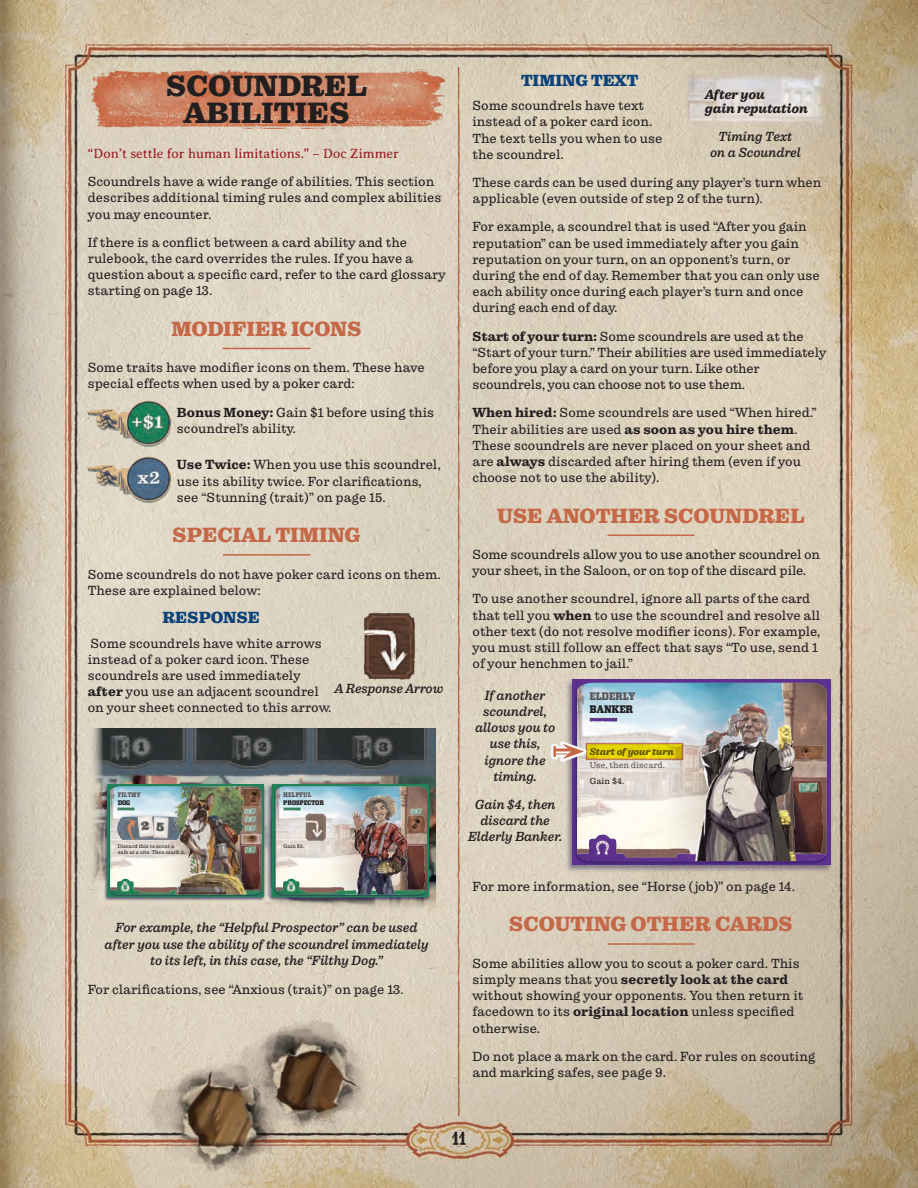
<style>
.page{position:relative;width:918px;height:1188px;background:#fff}
.page>*{position:absolute;margin:0;border:0;box-sizing:border-box;transform-origin:0 0}
.Heading_1{font:900 30px/27px "Pulpo";color:#231f20;text-align:center}
.Heading_2{font:900 21px "Pulpo";color:#c56847}
.Heading_3{font:900 16.5px "Pulpo";color:#0b4379}
.t1{font:16.5px "Golden Age";color:#231f20}
.Body{font:300 13.5px/16.2px "Pulpo";color:#231f20}
.Example_Text{font:italic 13.5px/16.2px "Pulpo";color:#231f20;text-align:center}
.Body__Tabbed_in_List{font:300 13.5px/16.2px "Pulpo";color:#231f20}
.Flavor__quotes{font:300 13.5px "Averia Serif Libre";color:#9c1b27}
.t2{font:italic 700 13.5px/14.2px "Pulpo";letter-spacing:-.01em;color:#231f20}
.t3{font:10.95px "LTC Square Face";letter-spacing:-.02em;color:#231f20;scale:.9 1}
.t4{font:italic 700 9.9px "Pulpo";letter-spacing:-.01em;color:#231f20}
.t5{font:300 8.85px "Pulpo";color:#231f20}
.t6{font:6.6px "LTC Square Face";letter-spacing:-.02em;color:#231f20;scale:.9 1}
.t7{font:300 5.4px/6.4px "Pulpo";letter-spacing:-.01em;color:#231f20}
.s1{font-weight:700}
</style>
<div class="page">
<img style="left:0;top:0;width:918px;height:1188px">
<img style="left:454px;top:68px;width:9px;height:1047px">
<img style="left:89px;top:69px;width:357px;height:59px">
<img style="left:121px;top:957px;width:280px;height:231px">
<hr style="left:223px;top:348px;width:87px;height:1px;background:#c56847">
<hr style="left:223px;top:554px;width:87px;height:2px;background:#c56847">
<div style="left:88px;top:402px;width:83px;height:44px;background:#072020;opacity:.4"></div>
<img style="left:88px;top:400px;width:82px;height:44px">
<div style="left:88px;top:458px;width:83px;height:45px;background:#072020;opacity:.4"></div>
<img style="left:88px;top:456px;width:82px;height:45px">
<img style="left:335px;top:613px;width:108px;height:67px">
<img style="left:90px;top:728px;width:346px;height:184px">
<div style="left:103px;top:784px;width:162px;height:117px;background:#1a124c;opacity:.46"></div>
<svg style="left:107px;top:784px;width:157px;height:113px"></svg>
<div style="left:109px;top:787px;width:153px;height:109px;background:#1a124c;opacity:.46"></div>
<img style="left:110px;top:787px;width:151px;height:108px">
<div style="left:269px;top:784px;width:162px;height:117px;background:#1a124c;opacity:.46"></div>
<svg style="left:273px;top:784px;width:156px;height:113px"></svg>
<div style="left:274px;top:787px;width:153px;height:109px;background:#1a124c;opacity:.46"></div>
<img style="left:276px;top:787px;width:151px;height:108px">
<hr style="left:608px;top:535px;width:86px;height:1px;background:#c56847">
<hr style="left:608px;top:943px;width:86px;height:2px;background:#c56847">
<div style="left:566px;top:679px;width:267px;height:194px;background:#1a124c;opacity:.46"></div>
<div style="left:572px;top:679px;width:258px;height:186px;background:linear-gradient(to right,#5e3191,#5e3191)"></div>
<div style="left:574px;top:683px;width:254px;height:182px;background:#1a124c;opacity:.46"></div>
<img style="left:577px;top:683px;width:250px;height:178px">
<img style="left:788px;top:683px;width:39px;height:78px">
<img style="left:788px;top:777px;width:39px;height:84px">
<img style="left:799px;top:782px;width:20px;height:11px">
<img style="left:590px;top:718px;width:28px;height:4px">
<svg style="left:586px;top:743px;width:97px;height:17px;background:#dac010"></svg>
<svg style="left:551px;top:741px;width:35px;height:21px"></svg>
<svg style="left:553px;top:744px;width:31px;height:15px"></svg>
<img style="left:688px;top:68px;width:142px;height:64px">
<p class="Heading_1" style="left:166px;top:73px;width:203px">SCOUNDREL<br>ABILITIES</p>
<p class="Flavor__quotes" style="left:88px;top:146px;width:313px">“Don’t settle for human limitations.” – Doc Zimmer</p>
<p class="Body" style="left:88px;top:173px;width:355px">Scoundrels have a wide range of abilities. This section describes additional timing rules and complex abilities you may encounter.</p>
<p class="Body" style="left:88px;top:234px;width:359px">If there is a conflict between a card ability and the rulebook, the card overrides the rules. If you have a question about a specific card, refer to the card glossary starting on page 13.</p>
<p class="Heading_2" style="left:172px;top:316px;width:192px">MODIFIER ICONS</p>
<p class="Body" style="left:88px;top:360px;width:339px">Some traits have modifier icons on them. These have special effects when used by a poker card:</p>
<p class="Body__Tabbed_in_List" style="left:177px;top:404px;width:259px"><span class="s1">Bonus Money:</span> Gain $1 before using this scoundrel’s ability.</p>
<p class="Body__Tabbed_in_List" style="left:177px;top:457px;width:265px"><span class="s1">Use Twice:</span> When you use this scoundrel, use its ability twice. For clarifications, see “Stunning (trait)” on page 15.</p>
<p class="Heading_2" style="left:173px;top:523px;width:189px">SPECIAL TIMING</p>
<p class="Body" style="left:88px;top:566px;width:355px">Some scoundrels do not have poker card icons on them.<br>These are explained below:</p>
<p class="Heading_3" style="left:162px;top:608px;width:99px">RESPONSE</p>
<p class="Body" style="left:88px;top:635px;width:245px">Some scoundrels have white arrows instead of a poker card icon. These scoundrels are used immediately <span class="s1">after</span> you use an adjacent scoundrel on your sheet connected to this arrow.</p>
<p class="Example_Text" style="left:334px;top:681px;width:110px">A Response Arrow</p>
<p class="t6" style="left:118px;top:791px;width:27px">FILTHY</p>
<p class="t6" style="left:283px;top:791px;width:33px">HELPFUL</p>
<p class="t6" style="left:118px;top:799px;width:15px">DOG</p>
<p class="t6" style="left:283px;top:799px;width:47px">PROSPECTOR</p>
<p class="t7" style="left:118px;top:843px;width:69px">Discard this to scout a safe at a site. Then mark it.</p>
<p class="t7" style="left:283px;top:843px;width:22px">Gain $3.</p>
<p class="Example_Text" style="left:105px;top:920px;width:325px">For example, the “Helpful Prospector” can be used after you use the ability of the scoundrel immediately to its left, in this case, the “Filthy Dog.”</p>
<p class="Body" style="left:88px;top:982px;width:318px">For clarifications, see “Anxious (trait)” on page 13.</p>
<p class="Heading_3" style="left:521px;top:70px;width:119px">TIMING TEXT</p>
<p class="Body" style="left:472px;top:97px;width:191px">Some scoundrels have text instead of a poker card icon.<br>The text tells you when to use the scoundrel.</p>
<p class="Body" style="left:472px;top:174px;width:351px">These cards can be used during any player’s turn when applicable (even outside of step 2 of the turn).</p>
<p class="Body" style="left:472px;top:219px;width:349px">For example, a scoundrel that is used “After you gain reputation” can be used immediately after you gain reputation on your turn, on an opponent’s turn, or during the end of day. Remember that you can only use each ability once during each player’s turn and once during each end of day.</p>
<p class="Body" style="left:472px;top:328px;width:355px"><span class="s1">Start of your turn:</span> Some scoundrels are used at the “Start of your turn.” Their abilities are used immediately before you play a card on your turn. Like other scoundrels, you can choose not to use them.</p>
<p class="Body" style="left:472px;top:405px;width:346px"><span class="s1">When hired:</span> Some scoundrels are used “When hired.” Their abilities are used <span class="s1">as soon as you hire them</span>.<br>These scoundrels are never placed on your sheet and are <span class="s1">always</span> discarded after hiring them (even if you choose not to use the ability).</p>
<p class="Heading_2" style="left:497px;top:503px;width:309px">USE ANOTHER SCOUNDREL</p>
<p class="Body" style="left:472px;top:546px;width:349px">Some scoundrels allow you to use another scoundrel on your sheet, in the Saloon, or on top of the discard pile.</p>
<p class="Body" style="left:472px;top:591px;width:349px">To use another scoundrel, ignore all parts of the card that tell you <span class="s1">when</span> to use the scoundrel and resolve all other text (do not resolve modifier icons). For example, you must still follow an effect that says “To use, send 1 of your henchmen to jail.”</p>
<p class="t2" style="left:705px;top:88px;width:105px">After you<br>gain reputation</p>
<p class="Example_Text" style="left:710px;top:128px;width:92px">Timing Text on a Scoundrel</p>
<p class="Example_Text" style="left:475px;top:687px;width:82px">If another scoundrel, allows you to use this, ignore the timing.</p>
<p class="Example_Text" style="left:468px;top:796px;width:96px">Gain $4, then discard the<br>Elderly Banker.</p>
<p class="t3" style="left:589px;top:690px;width:53px">ELDERLY</p>
<p class="t3" style="left:589px;top:703px;width:50px">BANKER</p>
<p class="t4" style="left:590px;top:746px;width:86px">Start of your turn</p>
<p class="t5" style="left:590px;top:760px;width:77px">Use, then discard.</p>
<p class="t5" style="left:590px;top:776px;width:36px">Gain $4.</p>
<p class="Body" style="left:472px;top:878px;width:324px">For more information, see “Horse (job)” on page 14.</p>
<p class="Heading_2" style="left:509px;top:912px;width:285px">SCOUTING OTHER CARDS</p>
<p class="Body" style="left:472px;top:955px;width:333px">Some abilities allow you to scout a poker card. This simply means that you <span class="s1">secretly look at the card </span>without showing your opponents. You then return it facedown to its <span class="s1">original location</span> unless specified otherwise.</p>
<p class="Body" style="left:472px;top:1048px;width:344px">Do not place a mark on the card. For rules on scouting and marking safes, see page 9.</p>
<p class="t1" style="left:452px;top:1126px;width:16px">11</p>
</div>
